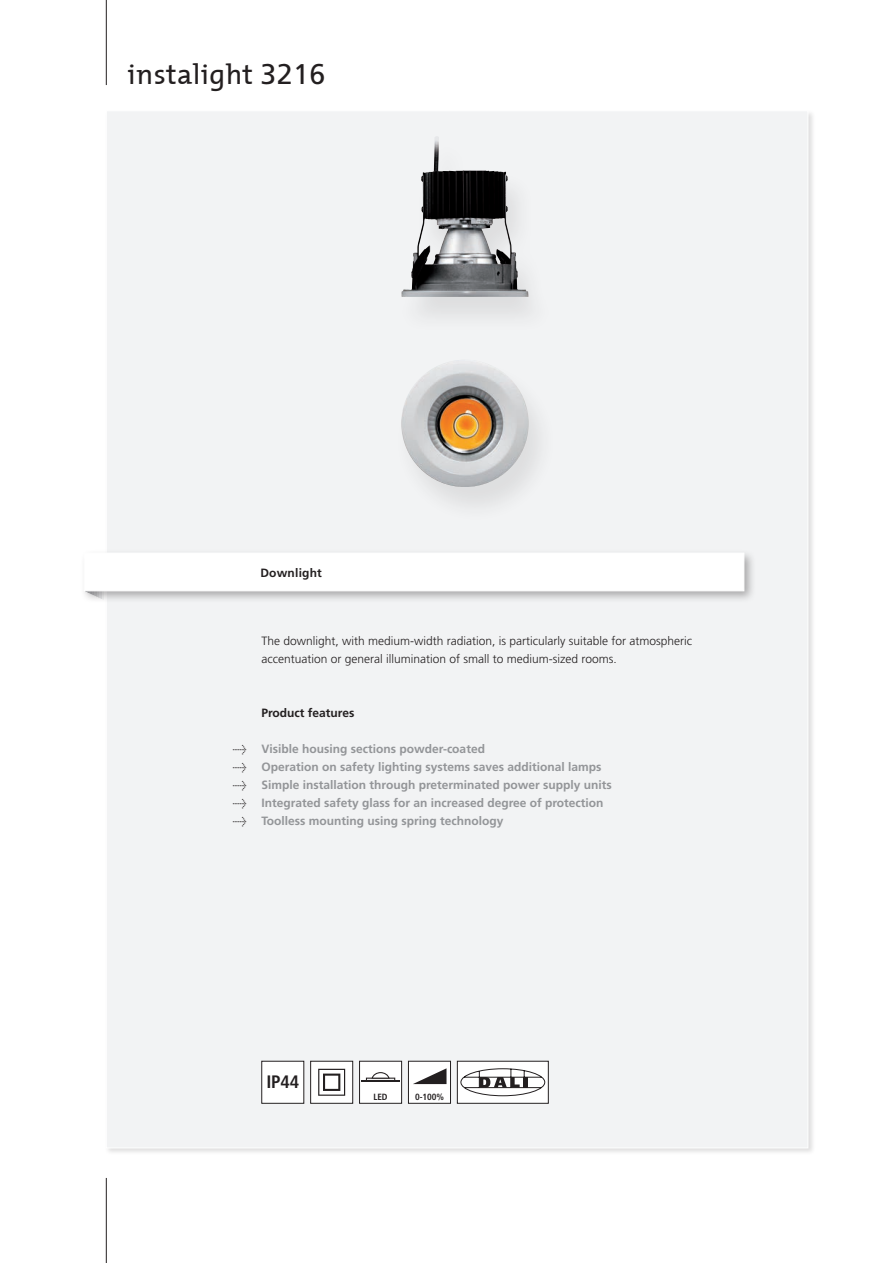
<style>
.page{position:relative;width:893px;height:1263px;background:#fff}
.page>*{position:absolute;margin:0;border:0;box-sizing:border-box;transform-origin:0 0}
.t1{font:28.5px "The Mix";letter-spacing:.015em;color:#231f20}
.t2{font:700 condensed 18px "Frutiger LT";color:#231f20}
.t3{font:700 12px/18px "Frutiger LT";color:#939598}
.t4{font:300 12px/18px "Frutiger LT";color:#231f20}
.t5{font:700 12px "Frutiger LT";color:#231f20}
.t6{font:12px/18px "Meta Plus";color:#231f20;text-align:justify}
.t7{font:700 condensed 9px "Frutiger LT";letter-spacing:-.01em;color:#231f20}
.s1{font-family:"Frutiger LT"}
</style>
<div class="page">
<div style="left:104px;top:109px;width:712px;height:1046px;background:#231f20;opacity:.15"></div>
<div style="left:106px;top:111px;width:702px;height:1037px;background:#f2f3f4"></div>
<hr style="left:106px;top:1178px;width:1px;height:85px;background:#231f20">
<div style="left:80px;top:549px;width:677px;height:54px;background:#231f20;opacity:.35"></div>
<svg style="left:84px;top:553px;width:660px;height:48px"></svg>
<hr style="left:106px;top:0;width:1px;height:85px;background:#231f20">
<div style="left:393px;top:360px;width:164px;height:164px;background:#231f20;opacity:.1"></div>
<img style="left:401px;top:360px;width:128px;height:127px;border-radius:64px">
<div style="left:394px;top:138px;width:163px;height:196px;background:#231f20;opacity:.1"></div>
<img style="left:401px;top:137px;width:128px;height:160px">
<div style="left:262px;top:1061px;width:42px;height:42px;background:#fff"></div>
<div style="left:360px;top:1061px;width:42px;height:42px;background:#fff"></div>
<svg style="left:367px;top:1072px;width:27px;height:8px"></svg>
<hr style="left:361px;top:1080px;width:39px;height:1px;background:#231f20">
<div style="left:359px;top:1061px;width:43px;height:42px;border:1px solid #231f20"></div>
<div style="left:408px;top:1061px;width:42px;height:42px;background:#fff"></div>
<svg style="left:413px;top:1068px;width:33px;height:16px"></svg>
<div style="left:408px;top:1061px;width:43px;height:42px;border:1px solid #231f20"></div>
<div style="left:311px;top:1061px;width:42px;height:42px;background:#fff"></div>
<svg style="left:318px;top:1069px;width:27px;height:27px"></svg>
<div style="left:310px;top:1061px;width:43px;height:42px;border:1px solid #231f20"></div>
<div style="left:457px;top:1061px;width:91px;height:42px;background:#fff"></div>
<svg style="left:461px;top:1068px;width:84px;height:28px"></svg>
<div style="left:457px;top:1061px;width:91px;height:42px;border:1px solid #231f20"></div>
<h1 class="t1" style="left:128px;top:51px;width:199px">instalight <span class="s1">3216</span></h1>
<p class="t5" style="left:260px;top:566px;width:63px">Downlight</p>
<p class="t4" style="left:262px;top:632px;width:432px">The downlight, with medium-width radiation, is particularly suitable for atmospheric accentuation or general illumination of small to medium-sized rooms.</p>
<p class="t6" style="left:233px;top:739px;width:15px">&gt; &gt; &gt; &gt; &gt;</p>
<p class="t5" style="left:262px;top:705px;width:94px">Product features</p>
<p class="t3" style="left:262px;top:740px;width:352px">Visible housing sections powder-coated<br>Operation on safety lighting systems saves additional lamps Simple installation through preterminated power supply units Integrated safety glass for an increased degree of protection Toolless mounting using spring technology</p>
<h2 class="t2" style="left:266px;top:1071px;width:34px">IP44</h2>
<p class="t7" style="left:374px;top:1092px;width:16px">LED</p>
<p class="t7" style="left:415px;top:1092px;width:30px">0-100%</p>
</div>
